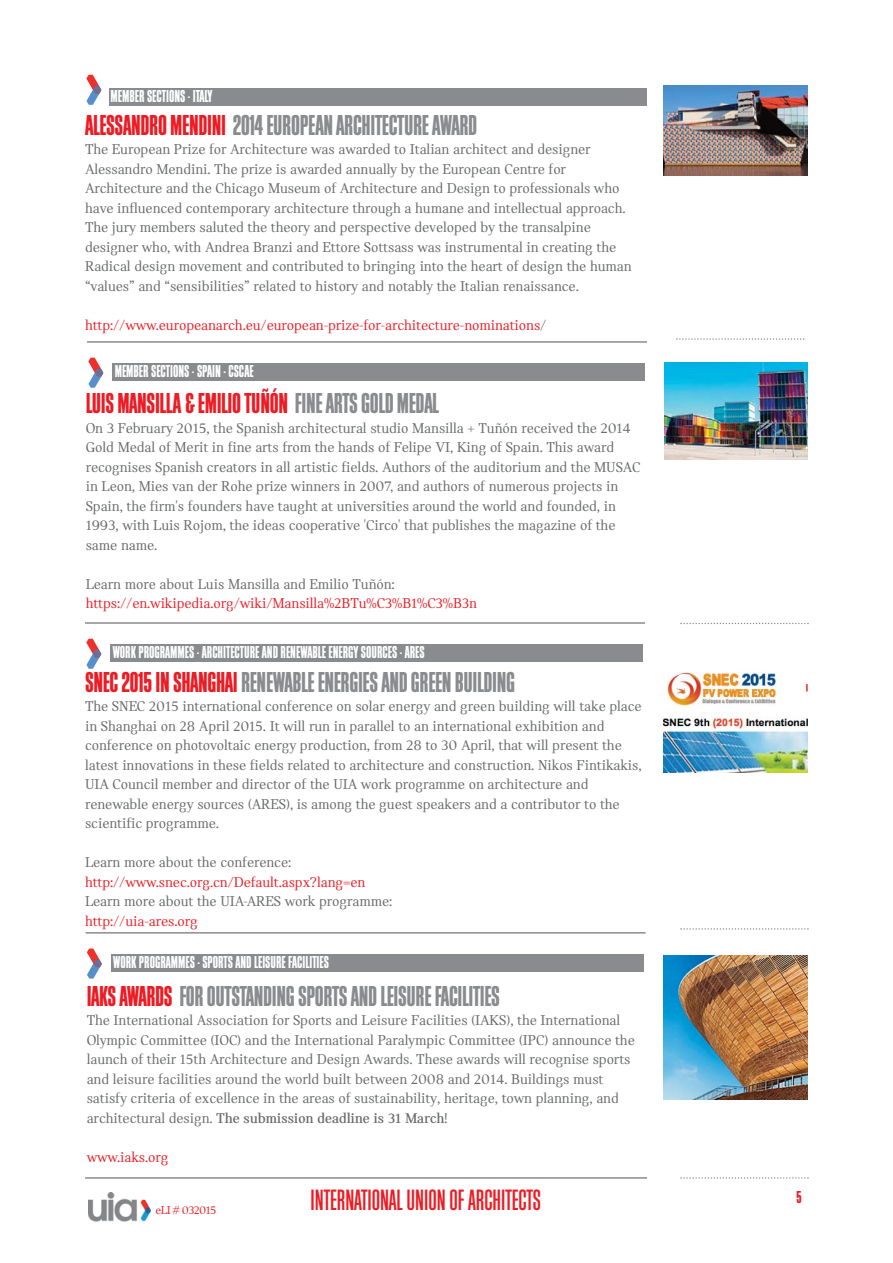
<style>
.page{position:relative;width:893px;height:1263px;background:#fff}
.page>*{position:absolute;margin:0;border:0;box-sizing:border-box;transform-origin:0 0}
.t1{font:30.6px "Block Gothic Medium Extra Cond";color:#ed1c24}
.t2{font:30px "Block Gothic Bold Extra Cond";letter-spacing:-.01em;color:#898b8e}
.t3{font:30px "Block Gothic Bold Extra Cond";letter-spacing:-.01em;color:#ed1c24}
.t4{font:18px "Block Gothic Bold Extra Cond";color:#fff}
.t5{font:18px "Block Gothic Bold Extra Cond";color:#ed1c24}
.t6{font:15px/19.5px "Catalog";letter-spacing:-.01em;color:#67696a}
.t7{font:15px "Catalog";letter-spacing:-.01em;color:#ed1c24}
.t8{font:12px "Catalog";letter-spacing:-.05em;color:#ed1c24}
.s1{color:#ed1c24}
.s2{color:#67696a}
.s3{color:#898b8e}
.s4{font-weight:700}
</style>
<div class="page">
<div style="left:109px;top:88px;width:538px;height:17px;background:#898b8e"></div>
<svg style="left:86px;top:75px;width:15px;height:30px"></svg>
<img style="left:88px;top:1192px;width:62px;height:30px">
<svg style="left:88px;top:358px;width:15px;height:30px"></svg>
<div style="left:112px;top:363px;width:533px;height:17px;background:#898b8e"></div>
<hr style="left:87px;top:341px;width:560px;height:2px;background:#898b8e">
<svg style="left:86px;top:639px;width:15px;height:30px"></svg>
<div style="left:110px;top:644px;width:533px;height:17px;background:#898b8e"></div>
<hr style="left:85px;top:622px;width:560px;height:2px;background:#898b8e">
<svg style="left:87px;top:948px;width:15px;height:30px"></svg>
<div style="left:111px;top:954px;width:533px;height:17px;background:#898b8e"></div>
<hr style="left:86px;top:932px;width:560px;height:1px;background:#898b8e">
<svg style="left:663px;top:175px;width:145px;height:1px"></svg>
<img style="left:663px;top:85px;width:145px;height:90px">
<svg style="left:664px;top:362px;width:144px;height:98px"></svg>
<img style="left:665px;top:363px;width:143px;height:96px">
<img style="left:663px;top:672px;width:145px;height:100px">
<img style="left:663px;top:956px;width:145px;height:144px">
<hr style="left:85px;top:1177px;width:562px;height:2px;background:#898b8e">
<svg style="left:680px;top:928px;width:129px;height:2px"></svg>
<svg style="left:680px;top:1177px;width:129px;height:2px"></svg>
<svg style="left:680px;top:623px;width:129px;height:1px"></svg>
<svg style="left:676px;top:338px;width:128px;height:2px"></svg>
<p class="t4" style="left:111px;top:90px;width:103px">MEMBER SECTIONS - ITALY</p>
<h2 class="t2" style="left:85px;top:115px;width:393px"><span class="s1">ALESSANDRO MENDINI</span> 2014 EUROPEAN ARCHITECTURE AWARD</h2>
<p class="t6" style="left:85px;top:141px;width:548px">The European Prize for Architecture was awarded to Italian architect and designer Alessandro Mendini. The prize is awarded annually by the European Centre for Architecture and the Chicago Museum of Architecture and Design to professionals who have influenced contemporary architecture through a humane and intellectual approach.<br>The jury members saluted the theory and perspective developed by the transalpine designer who, with Andrea Branzi and Ettore Sottsass was instrumental in creating the Radical design movement and contributed to bringing into the heart of design the human “values” and “sensibilities” related to history and notably the Italian renaissance.</p>
<p class="t7" style="left:85px;top:319px;width:463px">http://www.europeanarch.eu/european-prize-for-architecture-nominations<span class="s2">/</span></p>
<p class="t4" style="left:115px;top:365px;width:140px">MEMBER SECTIONS - SPAIN - CSCAE</p>
<h2 class="t3" style="left:86px;top:393px;width:355px">LUIS MANSILLA &amp; EMILIO TUÑÓN <span class="s3">FINE ARTS GOLD MEDAL</span></h2>
<p class="t6" style="left:86px;top:419px;width:556px">On 3 February 2015, the Spanish architectural studio Mansilla + Tuñón received the 2014<br>Gold Medal of Merit in fine arts from the hands of Felipe VI, King of Spain. This award recognises Spanish creators in all artistic fields. Authors of the auditorium and the MUSAC in Leon, Mies van der Rohe prize winners in 2007, and authors of numerous projects in Spain, the firm's founders have taught at universities around the world and founded, in 1993, with Luis Rojom, the ideas cooperative 'Circo' that publishes the magazine of the same name.</p>
<p class="t6" style="left:86px;top:575px;width:311px">Learn more about Luis Mansilla and Emilio Tuñón:</p>
<p class="t7" style="left:86px;top:598px;width:393px">https://en.wikipedia.org/wiki/Mansilla%2BTu%C3%B1%C3%B3n</p>
<p class="t4" style="left:113px;top:646px;width:313px">WORK PROGRAMMES - ARCHITECTURE AND RENEWABLE ENERGY SOURCES - ARES</p>
<h2 class="t2" style="left:85px;top:672px;width:431px"><span class="s1">SNEC 2015 IN SHANGHAI</span> RENEWABLE ENERGIES AND GREEN BUILDING</h2>
<p class="t6" style="left:85px;top:698px;width:558px">The SNEC 2015 international conference on solar energy and green building will take place in Shanghai on 28 April 2015. It will run in parallel to an international exhibition and conference on photovoltaic energy production, from 28 to 30 April, that will present the latest innovations in these fields related to architecture and construction. Nikos Fintikakis, UIA Council member and director of the UIA work programme on architecture and renewable energy sources (ARES), is among the guest speakers and a contributor to the scientific programme.</p>
<p class="t6" style="left:85px;top:854px;width:208px">Learn more about the conference:</p>
<p class="t7" style="left:85px;top:876px;width:282px">http://www.snec.org.cn/Default.aspx?lang=en</p>
<p class="t6" style="left:85px;top:893px;width:309px">Learn more about the UIA-ARES work programme:</p>
<p class="t7" style="left:85px;top:915px;width:114px">http://uia-ares.org</p>
<p class="t4" style="left:113px;top:956px;width:217px">WORK PROGRAMMES - SPORTS AND LEISURE FACILITIES</p>
<h2 class="t2" style="left:87px;top:986px;width:415px"><span class="s1">IAKS AWARDS</span> FOR OUTSTANDING SPORTS AND LEISURE FACILITIES</h2>
<p class="t6" style="left:87px;top:1012px;width:550px">The International Association for Sports and Leisure Facilities (IAKS), the International Olympic Committee (IOC) and the International Paralympic Committee (IPC) announce the launch of their 15th Architecture and Design Awards. These awards will recognise sports and leisure facilities around the world built between 2008 and 2014. Buildings must satisfy criteria of excellence in the areas of sustainability, heritage, town planning, and architectural design. <span class="s4">The submission deadline is 31 March</span>!</p>
<p class="t7" style="left:87px;top:1151px;width:83px">www.iaks.org</p>
<p class="t8" style="left:156px;top:1205px;width:62px">eLI # 032015</p>
<h1 class="t1" style="left:310px;top:1190px;width:232px">INTERNATIONAL UNION OF ARCHITECTS</h1>
<p class="t5" style="left:796px;top:1191px;width:7px">5</p>
</div>
